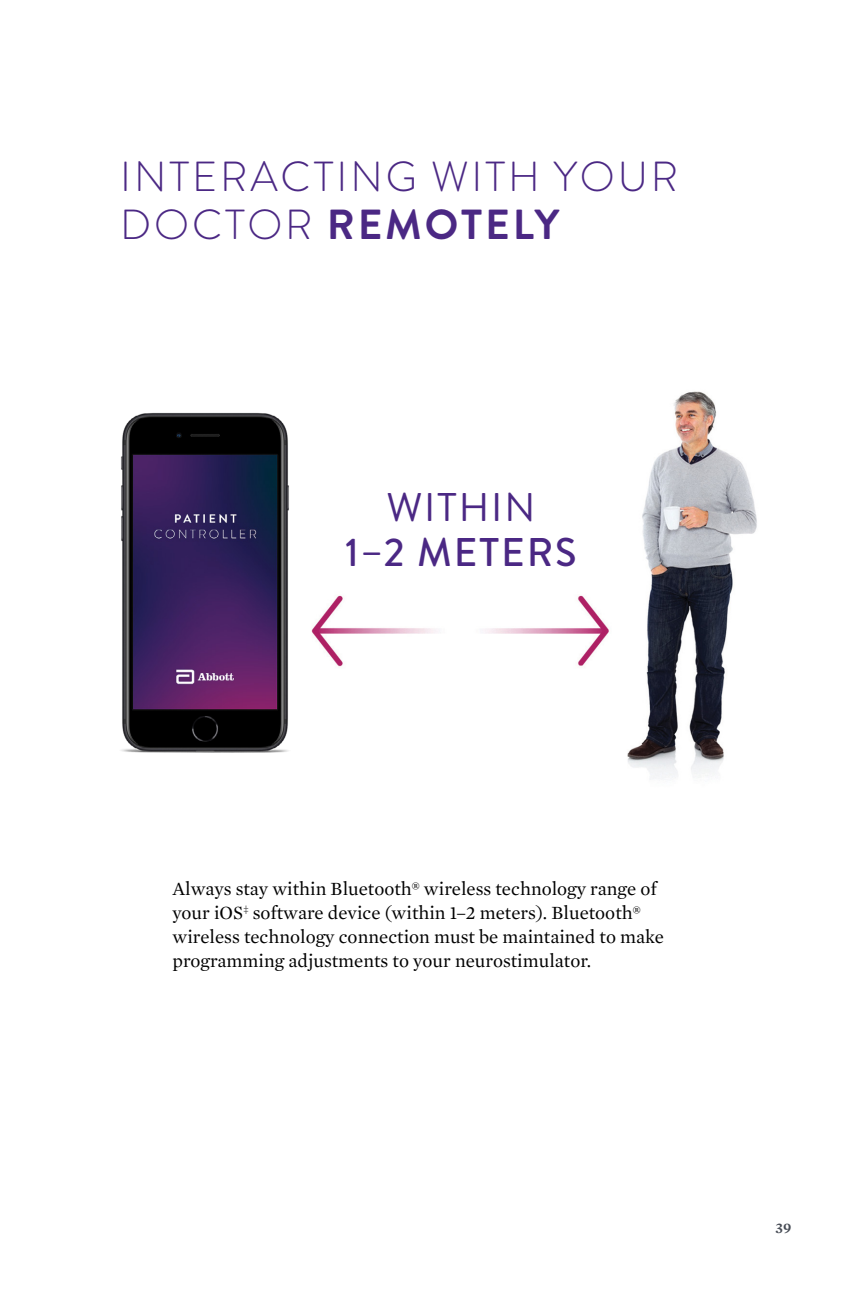
<style>
.page{position:relative;width:864px;height:1296px;background:#fff}
.page>*{position:absolute;margin:0;border:0;box-sizing:border-box;transform-origin:0 0}
.t1{font:300 42px/48px "Brandon Grotesque";letter-spacing:.07em;color:#4b2884}
.t2{font:500 40px "Brandon Grotesque";letter-spacing:.05em;color:#4b2884}
.t3{font:40px "Brandon Grotesque";letter-spacing:.05em;color:#4b2884}
.t4{font:19px/24px "Mercury Text G1";color:#000}
.t5{font:600 15px "Mercury Text G1";color:#474c55}
.s1{font-weight:700}
</style>
<div class="page">
<img style="left:311px;top:391px;width:446px;height:389px">
<img style="left:121px;top:412px;width:168px;height:341px">
<h1 class="t1" style="left:120px;top:153px;width:560px">INTERACTING WITH YOUR<br>DOCTOR <span class="s1">REMOTELY</span></h1>
<h2 class="t3" style="left:386px;top:480px;width:151px">WITHIN</h2>
<h2 class="t2" style="left:345px;top:524px;width:233px">1–2 METERS</h2>
<p class="t4" style="left:172px;top:876px;width:493px">Always stay within Bluetooth® wireless technology range of your iOS<sup>‡</sup> software device (within 1–2 meters). Bluetooth® wireless technology connection must be maintained to make programming adjustments to your neurostimulator.</p>
<p class="t5" style="left:776px;top:1217px;width:17px">39</p>
</div>
